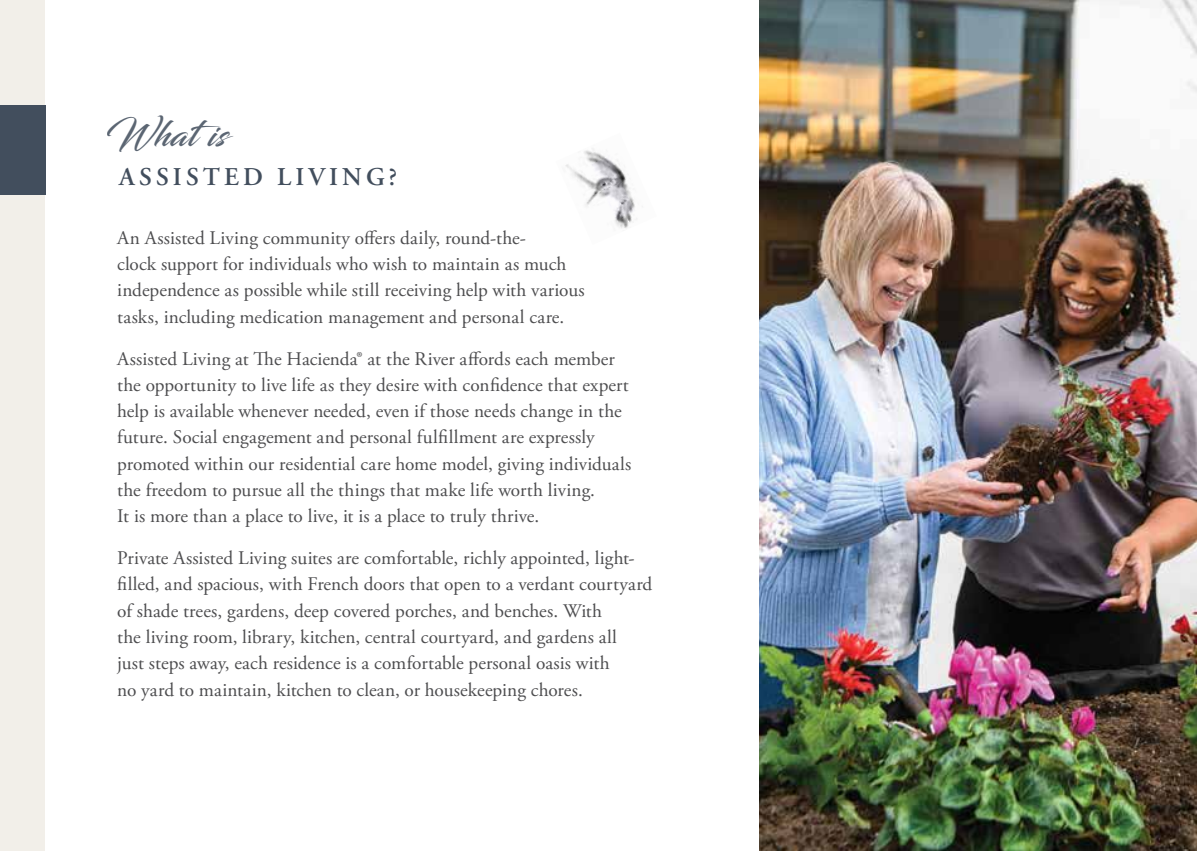
<style>
.page{position:relative;width:1197px;height:851px;background:#fff}
.page>*{position:absolute;margin:0;border:0;box-sizing:border-box;transform-origin:0 0}
.t1{font:35.18px "Blacksword";letter-spacing:.02em;color:#424e5d}
.t2{font:600 25.55px "Adobe Garamond Pro";letter-spacing:.165em;color:#424e5d}
.t3{font:19.25px/26.2px "Adobe Garamond Pro";letter-spacing:.005em;color:#4d4d4f}
</style>
<div class="page">
<img style="left:565px;top:148px;width:78px;height:81px">
<div style="left:0;top:0;width:45px;height:850px;background:#f2efe9"></div>
<div style="left:0;top:105px;width:46px;height:90px;background:#424e5d"></div>
<img style="left:760px;top:0;width:437px;height:850px">
<h1 class="t1" style="left:107px;top:114px;width:122px">Whatis</h1>
<h2 class="t2" style="left:119px;top:162px;width:279px">ASSISTED LIVING?</h2>
<p class="t3" style="left:117px;top:225px;width:469px">An Assisted Living community offers daily, round-the-<br>clock support for individuals who wish to maintain as much independence as possible while still receiving help with various tasks, including medication management and personal care.</p>
<p class="t3" style="left:117px;top:346px;width:516px">Assisted Living at The Hacienda® at the River affords each member the opportunity to live life as they desire with confidence that expert help is available whenever needed, even if those needs change in the future. Social engagement and personal fulfillment are expressly promoted within our residential care home model, giving individuals the freedom to pursue all the things that make life worth living.<br>It is more than a place to live, it is a place to truly thrive.</p>
<p class="t3" style="left:117px;top:545px;width:537px">Private Assisted Living suites are comfortable, richly appointed, light&shy;filled, and spacious, with French doors that open to a verdant courtyard of shade trees, gardens, deep covered porches, and benches. With<br>the living room, library, kitchen, central courtyard, and gardens all<br>just steps away, each residence is a comfortable personal oasis with<br>no yard to maintain, kitchen to clean, or housekeeping chores.</p>
</div>
